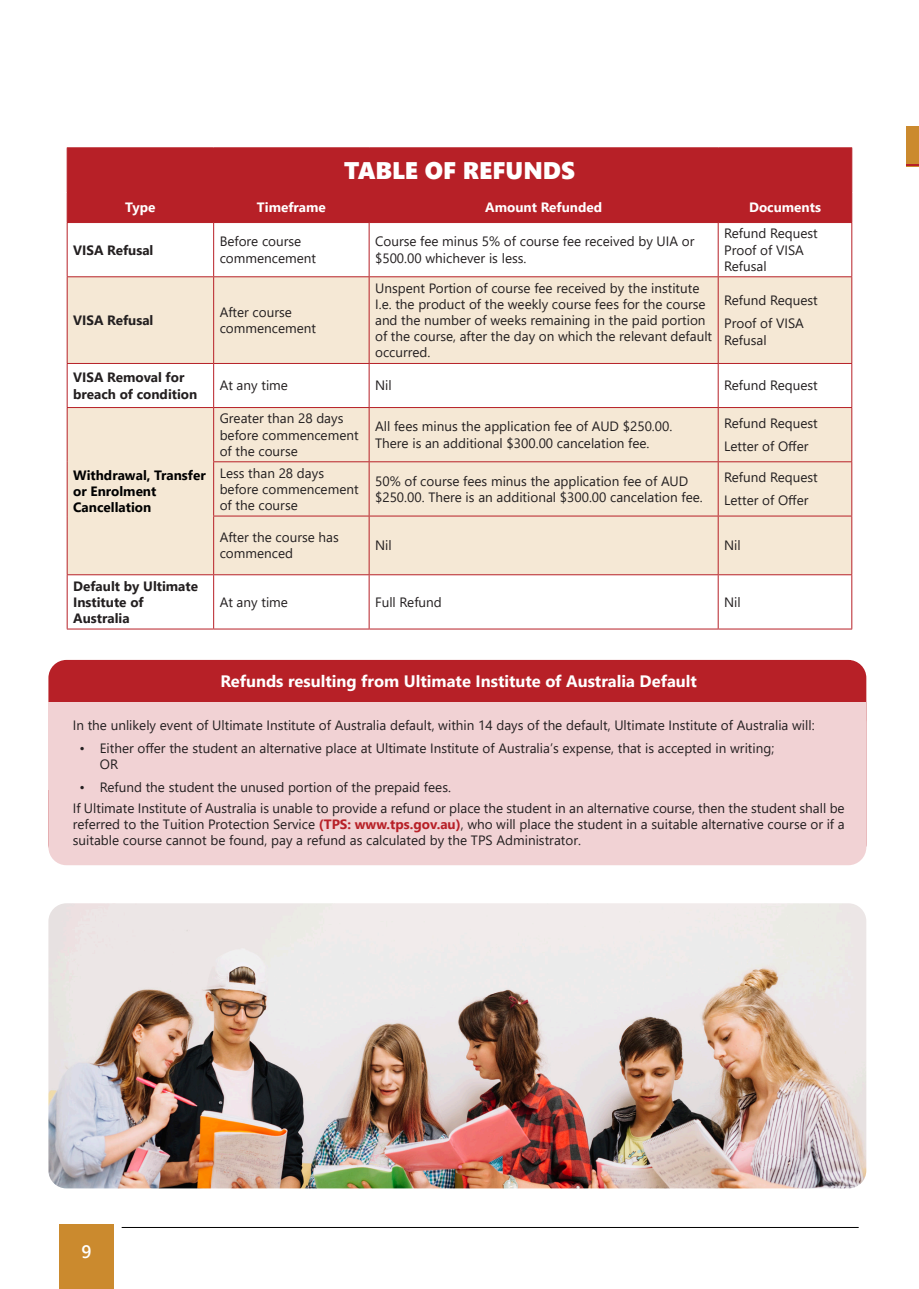
<style>
.page{position:relative;width:919px;height:1289px;background:#fff}
.page>*{position:absolute;margin:0;border:0;box-sizing:border-box;transform-origin:0 0}
.Body{font:24px "Segoe UI Black";color:#fff}
.t1{font:600 18px "Segoe UI";color:#fff}
.Body-2{font:700 16.5px "Segoe UI";color:#fff}
.Body-3{font:13.5px/16.2px "Segoe UI";color:#231f20}
.Body-4{font:700 13.5px/16.2px "Segoe UI";color:#231f20}
.Body-5{font:700 13.5px/16.2px "Segoe UI";color:#000}
.Body-6{font:700 13.5px "Segoe UI";color:#fff}
.s1{color:#fff}
.s2{font-weight:700;color:#b72027}
</style>
<div class="page">
<div style="left:906px;top:126px;width:12px;height:40px;background:#cb8a2e"></div>
<hr style="left:122px;top:1227px;width:736px;height:1px;background:#000">
<img style="left:48px;top:903px;width:818px;height:285px">
<div style="left:48px;top:705px;width:818px;height:160px;background:#f1d2d4;border-radius:18px"></div>
<div style="left:48px;top:702px;width:818px;height:87px;background:#f1d2d4"></div>
<div style="left:67px;top:660px;width:783px;height:42px;background:#b72027"></div>
<div style="left:60px;top:1224px;width:54px;height:64px;background:#cb8a2e"></div>
<div style="left:68px;top:148px;width:783px;height:74px;background:#b72027"></div>
<svg style="left:68px;top:277px;width:783px;height:297px;background:#f6eada"></svg>
<hr style="left:67px;top:192px;width:147px;height:1px;background:#b72027">
<hr style="left:214px;top:192px;width:155px;height:1px;background:#b72027">
<svg style="left:213px;top:193px;width:1px;height:29px"></svg>
<hr style="left:369px;top:192px;width:349px;height:1px;background:#b72027">
<svg style="left:369px;top:193px;width:1px;height:29px"></svg>
<hr style="left:718px;top:192px;width:134px;height:1px;background:#b72027">
<svg style="left:717px;top:193px;width:1px;height:29px"></svg>
<hr style="left:67px;top:223px;width:1px;height:53px;background:#b72027">
<hr style="left:213px;top:223px;width:1px;height:53px;background:#b72027">
<hr style="left:369px;top:223px;width:1px;height:53px;background:#b72027">
<hr style="left:717px;top:223px;width:1px;height:53px;background:#b72027">
<hr style="left:851px;top:223px;width:1px;height:53px;background:#b72027">
<hr style="left:67px;top:276px;width:147px;height:1px;background:#b72027">
<hr style="left:67px;top:277px;width:1px;height:86px;background:#b72027">
<hr style="left:214px;top:276px;width:155px;height:1px;background:#b72027">
<hr style="left:213px;top:277px;width:1px;height:86px;background:#b72027">
<hr style="left:369px;top:276px;width:349px;height:1px;background:#b72027">
<hr style="left:369px;top:277px;width:1px;height:86px;background:#b72027">
<hr style="left:718px;top:276px;width:134px;height:1px;background:#b72027">
<hr style="left:717px;top:277px;width:1px;height:86px;background:#b72027">
<hr style="left:851px;top:277px;width:1px;height:86px;background:#b72027">
<hr style="left:67px;top:363px;width:147px;height:1px;background:#b72027">
<hr style="left:67px;top:364px;width:1px;height:43px;background:#b72027">
<hr style="left:214px;top:363px;width:155px;height:1px;background:#b72027">
<hr style="left:213px;top:364px;width:1px;height:43px;background:#b72027">
<hr style="left:369px;top:363px;width:349px;height:1px;background:#b72027">
<hr style="left:369px;top:364px;width:1px;height:43px;background:#b72027">
<hr style="left:718px;top:363px;width:134px;height:1px;background:#b72027">
<hr style="left:717px;top:364px;width:1px;height:43px;background:#b72027">
<hr style="left:851px;top:364px;width:1px;height:43px;background:#b72027">
<hr style="left:67px;top:407px;width:147px;height:1px;background:#b72027">
<hr style="left:67px;top:408px;width:1px;height:54px;background:#b72027">
<hr style="left:214px;top:407px;width:155px;height:1px;background:#b72027">
<hr style="left:213px;top:408px;width:1px;height:53px;background:#b72027">
<hr style="left:369px;top:407px;width:349px;height:1px;background:#b72027">
<hr style="left:369px;top:408px;width:1px;height:53px;background:#b72027">
<hr style="left:718px;top:407px;width:134px;height:1px;background:#b72027">
<hr style="left:717px;top:408px;width:1px;height:53px;background:#b72027">
<hr style="left:851px;top:408px;width:1px;height:53px;background:#b72027">
<hr style="left:67px;top:462px;width:1px;height:54px;background:#b72027">
<hr style="left:213px;top:461px;width:156px;height:1px;background:#b72027">
<hr style="left:213px;top:462px;width:1px;height:53px;background:#b72027">
<hr style="left:369px;top:461px;width:349px;height:1px;background:#b72027">
<hr style="left:369px;top:462px;width:1px;height:53px;background:#b72027">
<hr style="left:718px;top:461px;width:134px;height:1px;background:#b72027">
<hr style="left:717px;top:462px;width:1px;height:53px;background:#b72027">
<hr style="left:851px;top:462px;width:1px;height:53px;background:#b72027">
<hr style="left:67px;top:516px;width:1px;height:58px;background:#b72027">
<hr style="left:213px;top:515px;width:156px;height:1px;background:#b72027">
<hr style="left:213px;top:516px;width:1px;height:58px;background:#b72027">
<hr style="left:369px;top:515px;width:349px;height:1px;background:#b72027">
<hr style="left:369px;top:516px;width:1px;height:58px;background:#b72027">
<hr style="left:718px;top:515px;width:134px;height:1px;background:#b72027">
<hr style="left:717px;top:516px;width:1px;height:58px;background:#b72027">
<hr style="left:851px;top:516px;width:1px;height:58px;background:#b72027">
<hr style="left:67px;top:574px;width:147px;height:1px;background:#b72027">
<hr style="left:67px;top:575px;width:1px;height:53px;background:#b72027">
<hr style="left:214px;top:574px;width:155px;height:1px;background:#b72027">
<hr style="left:213px;top:575px;width:1px;height:53px;background:#b72027">
<hr style="left:369px;top:574px;width:349px;height:1px;background:#b72027">
<hr style="left:369px;top:575px;width:1px;height:53px;background:#b72027">
<hr style="left:718px;top:574px;width:134px;height:1px;background:#b72027">
<hr style="left:717px;top:575px;width:1px;height:53px;background:#b72027">
<hr style="left:851px;top:575px;width:1px;height:53px;background:#b72027">
<hr style="left:67px;top:628px;width:147px;height:1px;background:#b72027">
<hr style="left:214px;top:628px;width:155px;height:1px;background:#b72027">
<hr style="left:369px;top:628px;width:349px;height:1px;background:#b72027">
<hr style="left:718px;top:628px;width:134px;height:1px;background:#b72027">
<hr style="left:67px;top:147px;width:147px;height:1px;background:#b72027">
<hr style="left:67px;top:148px;width:1px;height:44px;background:#b72027">
<hr style="left:214px;top:147px;width:155px;height:1px;background:#b72027">
<hr style="left:369px;top:147px;width:349px;height:1px;background:#b72027">
<hr style="left:718px;top:147px;width:134px;height:1px;background:#b72027">
<hr style="left:851px;top:148px;width:1px;height:44px;background:#b72027">
<svg style="left:67px;top:193px;width:1px;height:29px"></svg>
<svg style="left:851px;top:193px;width:1px;height:29px"></svg>
<hr style="left:67px;top:222px;width:147px;height:1px;background:#b72027">
<hr style="left:214px;top:222px;width:155px;height:1px;background:#b72027">
<hr style="left:369px;top:222px;width:349px;height:1px;background:#b72027">
<hr style="left:718px;top:222px;width:134px;height:1px;background:#b72027">
<svg style="left:906px;top:164px;width:12px;height:2px"></svg>
<p class="Body" style="left:344px;top:153px;width:232px">TABLE OF REFUNDS</p>
<p class="Body-6" style="left:125px;top:195px;width:32px">Type</p>
<p class="Body-6" style="left:257px;top:195px;width:70px">Timeframe</p>
<p class="Body-6" style="left:485px;top:195px;width:118px">Amount Refunded</p>
<p class="Body-6" style="left:749px;top:195px;width:73px">Documents</p>
<p class="Body-4" style="left:73px;top:241px;width:82px">VISA Refusal</p>
<p class="Body-3" style="left:220px;top:232px;width:98px">Before course commencement</p>
<p class="Body-3" style="left:375px;top:232px;width:321px">Course fee minus 5% of course fee received by UIA or $500.00 whichever is less.</p>
<p class="Body-3" style="left:724px;top:224px;width:95px">Refund Request<br>Proof of VISA<br>Refusal</p>
<p class="Body-4" style="left:73px;top:311px;width:82px">VISA Refusal</p>
<p class="Body-3" style="left:220px;top:303px;width:98px">After course commencement</p>
<p class="Body-3" style="left:375px;top:278px;width:338px">Unspent Portion of course fee received by the institute I.e. the product of the weekly course fees for the course and the number of weeks remaining in the paid portion of the course, after the day on which the relevant default occurred.</p>
<p class="Body-3" style="left:724px;top:291px;width:95px">Refund Request</p>
<p class="Body-3" style="left:724px;top:314px;width:81px">Proof of VISA<br>Refusal</p>
<p class="Body-4" style="left:73px;top:368px;width:132px">VISA Removal for breach of condition<span class="s1">s</span></p>
<p class="Body-3" style="left:220px;top:376px;width:70px">At any time</p>
<p class="Body-3" style="left:375px;top:376px;width:18px">Nil</p>
<p class="Body-3" style="left:724px;top:376px;width:95px">Refund Request</p>
<p class="Body-5" style="left:73px;top:466px;width:134px">Withdrawal, Transfer or Enrolment<br>Cancellation</p>
<p class="Body-4" style="left:73px;top:576px;width:126px">Default by Ultimate<br>Institute of<br>Australia<span class="s1">a</span></p>
<p class="Body-3" style="left:220px;top:409px;width:140px">Greater than 28 days before commencement of the course</p>
<p class="Body-3" style="left:375px;top:417px;width:299px">All fees minus the application fee of AUD $250.00.<br>There is an additional $300.00 cancelation fee.</p>
<p class="Body-3" style="left:724px;top:414px;width:95px">Refund Request</p>
<p class="Body-3" style="left:724px;top:437px;width:86px">Letter of Offer</p>
<p class="Body-3" style="left:220px;top:463px;width:140px">Less than 28 days before commencement of the course</p>
<p class="Body-3" style="left:375px;top:471px;width:329px">50% of course fees minus the application fee of AUD $250.00. There is an additional $300.00 cancelation fee.</p>
<p class="Body-3" style="left:724px;top:468px;width:95px">Refund Request</p>
<p class="Body-3" style="left:724px;top:491px;width:86px">Letter of Offer</p>
<p class="Body-3" style="left:220px;top:528px;width:121px">After the course has commenced</p>
<p class="Body-3" style="left:375px;top:536px;width:18px">Nil</p>
<p class="Body-3" style="left:724px;top:536px;width:18px">Nil</p>
<p class="Body-3" style="left:220px;top:592px;width:70px">At any time</p>
<p class="Body-3" style="left:375px;top:592px;width:68px">Full Refund</p>
<p class="Body-3" style="left:724px;top:592px;width:18px">Nil</p>
<p class="Body-2" style="left:220px;top:665px;width:478px">Refunds resulting from Ultimate Institute of Australia Default</p>
<p class="Body-3" style="left:73px;top:716px;width:743px">In the unlikely event of Ultimate Institute of Australia default, within 14 days of the default, Ultimate Institute of Australia will:</p>
<p class="Body-3" style="left:100px;top:739px;width:676px;text-indent:-20px">• Either offer the student an alternative place at Ultimate Institute of Australia’s expense, that is accepted in writing;<br>OR</p>
<p class="Body-3" style="left:80px;top:778px;width:373px">• Refund the student the unused portion of the prepaid fees.</p>
<p class="Body-3" style="left:73px;top:798px;width:773px;text-align:justify">If Ultimate Institute of Australia is unable to provide a refund or place the student in an alternative course, then the student shall be referred to the Tuition Protection Service <span class="s2">(TPS: www.tps.gov.au)</span>, who will place the student in a suitable alternative course or if a suitable course cannot be found, pay a refund as calculated by the TPS Administrator.</p>
<p class="t1" style="left:82px;top:1234px;width:12px">9</p>
</div>
